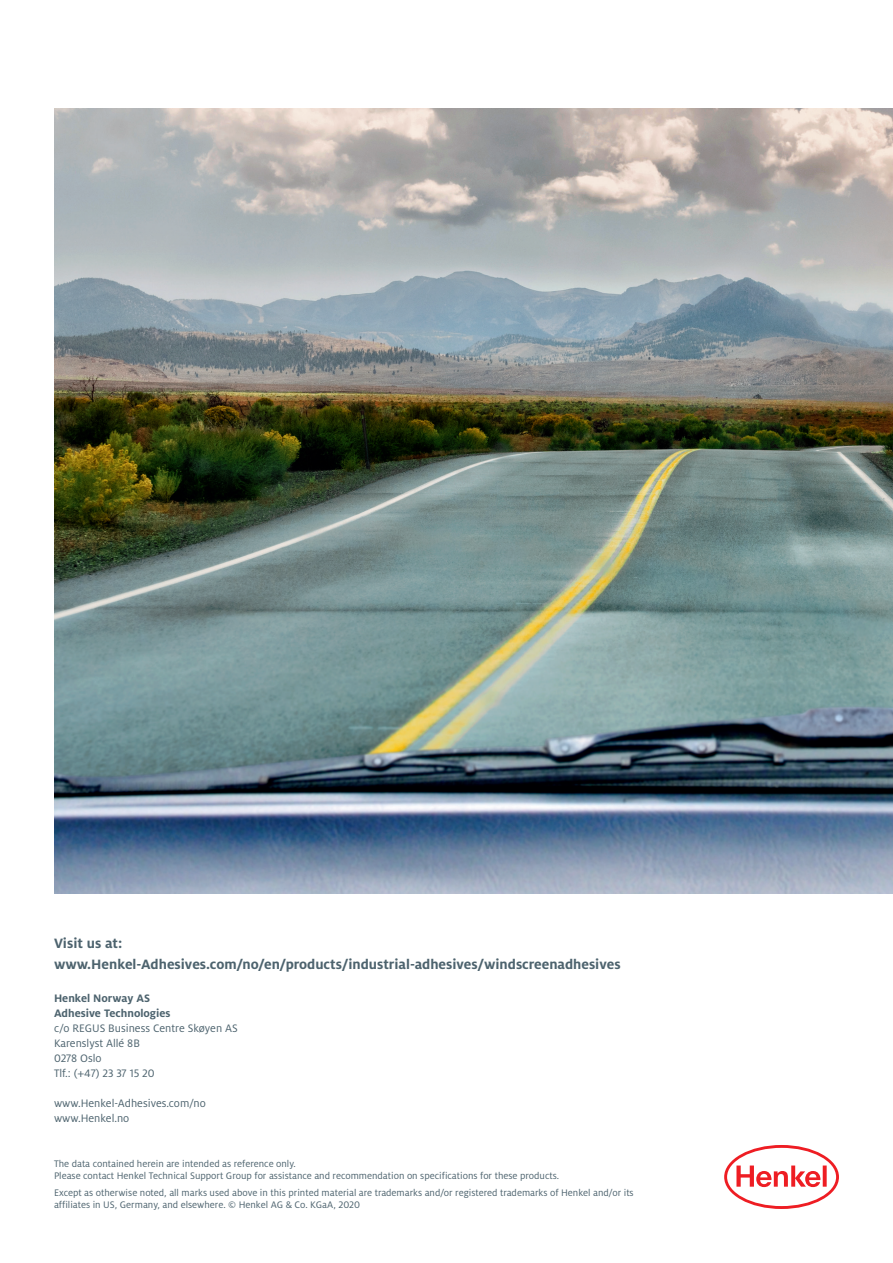
<style>
.page{position:relative;width:893px;height:1263px;background:#fff}
.page>*{position:absolute;margin:0;border:0;box-sizing:border-box;transform-origin:0 0}
.t1{font:700 15px/21px "Henkel Milo";color:#4d636e}
.t2{font:12px/15px "Henkel Milo";color:#4d636e}
.t3{font:700 12px/15px "Henkel Milo";color:#4d636e}
.t4{font:10.5px/12px "Henkel Milo";color:#4d636e}
</style>
<div class="page">
<img style="left:54px;top:108px;width:839px;height:1101px">
<h1 class="t1" style="left:54px;top:933px;width:568px">Visit us at: www.Henkel-Adhesives.com/no/en/products/industrial-adhesives/windscreenadhesives</h1>
<p class="t3" style="left:54px;top:990px;width:118px">Henkel Norway AS<br>Adhesive Technologies</p>
<p class="t2" style="left:54px;top:1020px;width:185px">c/o REGUS Business Centre Skøyen AS<br>Karenslyst Allé 8B<br>0278 Oslo<br>Tlf.: (+47) 23 37 15 20</p>
<p class="t2" style="left:54px;top:1095px;width:153px">www.Henkel-Adhesives.com/no www.Henkel.no</p>
<p class="t4" style="left:54px;top:1157px;width:507px">The data contained herein are intended as reference only.<br>Please contact Henkel Technical Support Group for assistance and recommendation on specifications for these products.</p>
<p class="t4" style="left:54px;top:1187px;width:581px">Except as otherwise noted, all marks used above in this printed material are trademarks and/or registered trademarks of Henkel and/or its affiliates in US, Germany, and elsewhere. © Henkel AG &amp; Co. KGaA, 2020</p>
</div>
